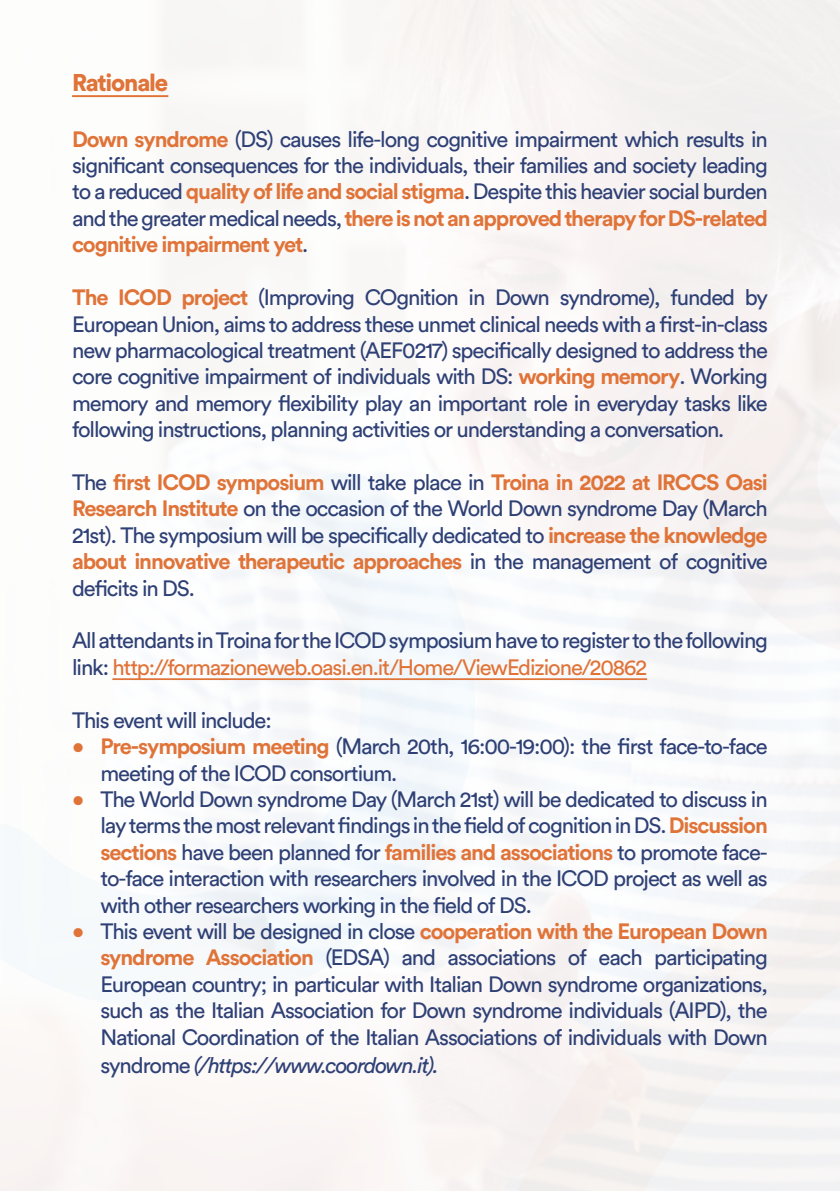
<style>
.page{position:relative;width:840px;height:1191px;background:#fff}
.page>*{position:absolute;margin:0;border:0;box-sizing:border-box;transform-origin:0 0}
.t1{font:900 24px "Circular Std";letter-spacing:-.05em;color:#e07338}
.t2{font:22px/26.4px "Circular Std";letter-spacing:-.05em;color:#2e4075;text-align:justify}
.t3{font:italic 22px "Circular Std";letter-spacing:-.05em;color:#2e4075}
.s1{font-weight:700;color:#e07338}
.s2{color:#e07338}
.s3{font-style:normal}
</style>
<div class="page">
<div style="left:0;top:0;width:839px;height:1191px;background:#f9f7f6"></div>
<svg style="left:702px;top:293px;width:137px;height:362px"></svg>
<svg style="left:0;top:368px;width:442px;height:771px"></svg>
<div style="left:411px;top:743px;width:428px;height:448px;background:#f7f6f6"></div>
<hr style="left:72px;top:95px;width:96px;height:2px;background:#e07338">
<hr style="left:112px;top:678px;width:534px;height:2px;background:#e07338">
<p class="t1" style="left:72px;top:67px;width:98px">Rationale</p>
<p class="t2" style="left:72px;top:125px;width:697px"><span class="s1">Down syndrome</span> (DS) causes life-long cognitive impairment which results in significant consequences for the individuals, their families and society leading to a reduced <span class="s1">quality of life and social stigma</span>. Despite this heavier social burden and the greater medical needs, <span class="s1">there is not an approved therapy for DS-related cognitive impairment yet</span>.</p>
<p class="t2" style="left:72px;top:284px;width:697px"><span class="s1">The ICOD project</span> (Improving COgnition in Down syndrome), funded by European Union, aims to address these unmet clinical needs with a first-in-class new pharmacological treatment (AEF0217) specifically designed to address the core cognitive impairment of individuals with DS: <span class="s1">working memory</span>. Working memory and memory flexibility play an important role in everyday tasks like following instructions, planning activities or understanding a conversation.</p>
<p class="t2" style="left:72px;top:469px;width:697px">The <span class="s1">first ICOD symposium</span> will take place in <span class="s1">Troina in 2022 at IRCCS Oasi Research Institute</span> on the occasion of the World Down syndrome Day (March 21st). The symposium will be specifically dedicated to <span class="s1">increase the knowledge about innovative therapeutic approaches</span> in the management of cognitive deficits in DS.</p>
<p class="t2" style="left:72px;top:627px;width:697px">All attendants in Troina for the ICOD symposium have to register to the following link: <span class="s2">http://formazioneweb.oasi.en.it/Home/ViewEdizione/20862</span></p>
<p class="t2" style="left:72px;top:706px;width:201px">This event will include:</p>
<p class="t2" style="left:100px;top:733px;width:668px;text-indent:-28px"><span class="s2">•</span> <span class="s1">Pre-symposium meeting</span> (March 20th, 16:00-19:00): the first face-to-face meeting of the ICOD consortium.</p>
<p class="t2" style="left:100px;top:785px;width:668px;text-indent:-28px"><span class="s2">•</span> The World Down syndrome Day (March 21st) will be dedicated to discuss in lay terms the most relevant findings in the field of cognition in DS. <span class="s1">Discussion sections</span> have been planned for <span class="s1">families and associations</span> to promote face&shy;to-face interaction with researchers involved in the ICOD project as well as with other researchers working in the field of DS.</p>
<p class="t2" style="left:100px;top:917px;width:668px;text-indent:-28px"><span class="s2">•</span> This event will be designed in close <span class="s1">cooperation with the European Down syndrome Association</span> (EDSA) and associations of each participating European country; in particular with Italian Down syndrome organizations, such as the Italian Association for Down syndrome individuals (AIPD), the National Coordination of the Italian Associations of individuals with Down</p>
<p class="t3" style="left:100px;top:1052px;width:340px"><span class="s3">syndrome</span> (/https://www.coordown.it).</p>
</div>
